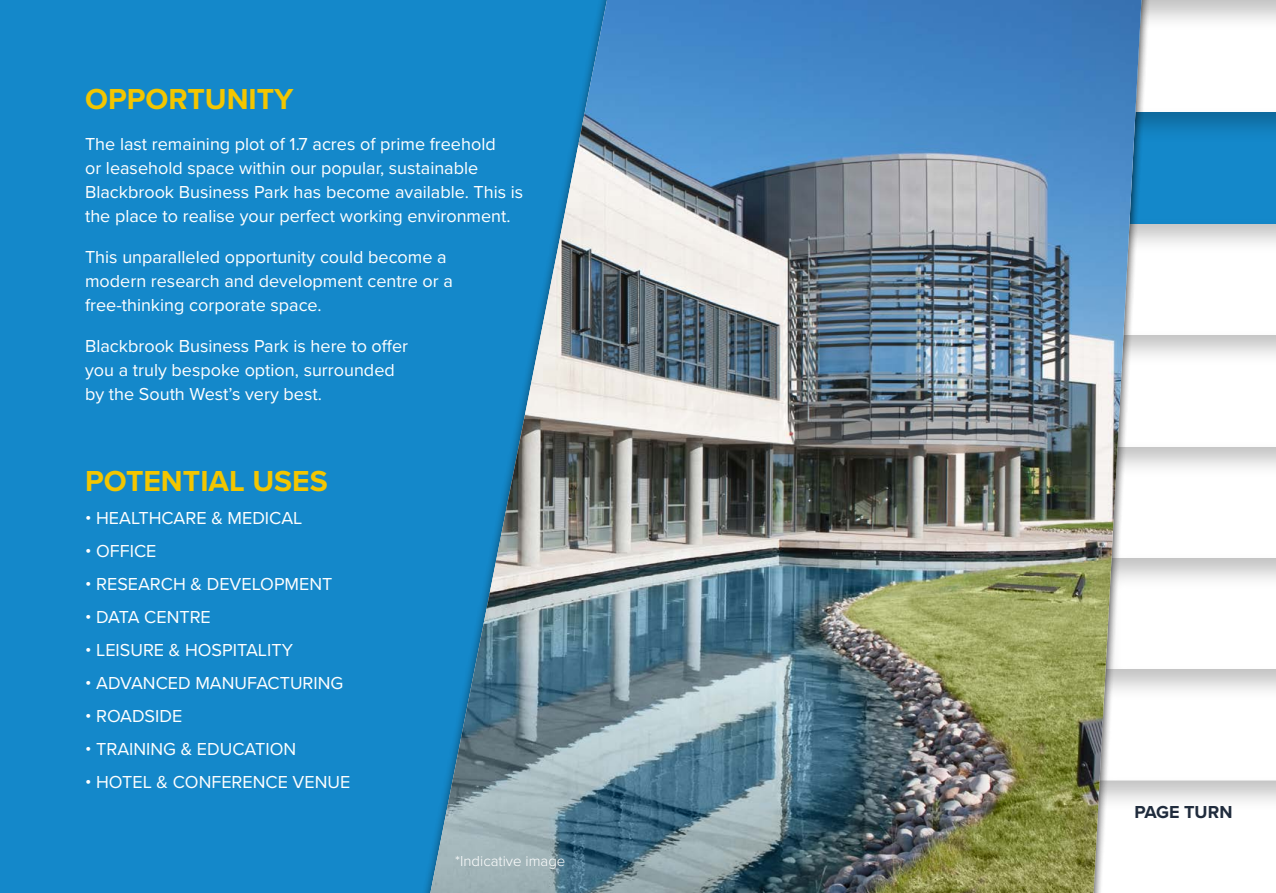
<style>
.page{position:relative;width:1276px;height:893px;background:#fff}
.page>*{position:absolute;margin:0;border:0;box-sizing:border-box;transform-origin:0 0}
.t1{font:700 30px "Proxima Nova";color:#f3c600}
.t2{font:18px/24px "Proxima Nova";color:#fff}
.t3{font:700 18px "Proxima Nova";color:#202c3d}
.t4{font:300 15px "Proxima Nova";color:#fff}
</style>
<div class="page">
<div style="left:1085px;top:436px;width:191px;height:130px;background:#000;opacity:.25"></div>
<div style="left:1085px;top:547px;width:191px;height:130px;background:#000;opacity:.25"></div>
<div style="left:1074px;top:659px;width:202px;height:130px;background:#000;opacity:.25"></div>
<div style="left:1016px;top:769px;width:260px;height:124px;background:#000;opacity:.25"></div>
<div style="left:1085px;top:0;width:191px;height:119px;background:#000;opacity:.25"></div>
<div style="left:1091px;top:212px;width:185px;height:130px;background:#000;opacity:.25"></div>
<div style="left:1085px;top:324px;width:191px;height:130px;background:#000;opacity:.25"></div>
<div style="left:1098px;top:101px;width:178px;height:130px;background:#000;opacity:.25"></div>
<div style="left:0;top:0;width:420px;height:893px;background:#1488ca"></div>
<div style="left:420px;top:0;width:730px;height:893px;background:#000;opacity:.5"></div>
<img style="left:430px;top:0;width:711px;height:893px">
<h1 class="t1" style="left:85px;top:76px;width:210px">OPPORTUNITY</h1>
<p class="t2" style="left:85px;top:131px;width:440px">The last remaining plot of 1.7 acres of prime freehold<br>or leasehold space within our popular, sustainable Blackbrook Business Park has become available. This is the place to realise your perfect working environment.</p>
<p class="t2" style="left:85px;top:244px;width:369px">This unparalleled opportunity could become a modern research and development centre or a free-thinking corporate space.</p>
<p class="t2" style="left:85px;top:333px;width:325px">Blackbrook Business Park is here to offer you a truly bespoke option, surrounded by the South West’s very best.</p>
<h1 class="t1" style="left:85px;top:458px;width:244px">POTENTIAL USES</h1>
<p class="t2" style="left:85px;top:505px;width:219px">• HEALTHCARE &amp; MEDICAL</p>
<p class="t2" style="left:85px;top:538px;width:73px">• OFFICE</p>
<p class="t2" style="left:85px;top:571px;width:249px">• RESEARCH &amp; DEVELOPMENT</p>
<p class="t2" style="left:85px;top:604px;width:127px">• DATA CENTRE</p>
<p class="t2" style="left:85px;top:637px;width:209px">• LEISURE &amp; HOSPITALITY</p>
<p class="t2" style="left:85px;top:670px;width:260px">• ADVANCED MANUFACTURING</p>
<p class="t2" style="left:85px;top:703px;width:99px">• ROADSIDE</p>
<p class="t2" style="left:85px;top:736px;width:213px">• TRAINING &amp; EDUCATION</p>
<p class="t2" style="left:85px;top:769px;width:267px">• HOTEL &amp; CONFERENCE VENUE</p>
<p class="t4" style="left:455px;top:850px;width:112px">*Indicative image</p>
<p class="t3" style="left:1134px;top:799px;width:99px">PAGE TURN</p>
</div>
